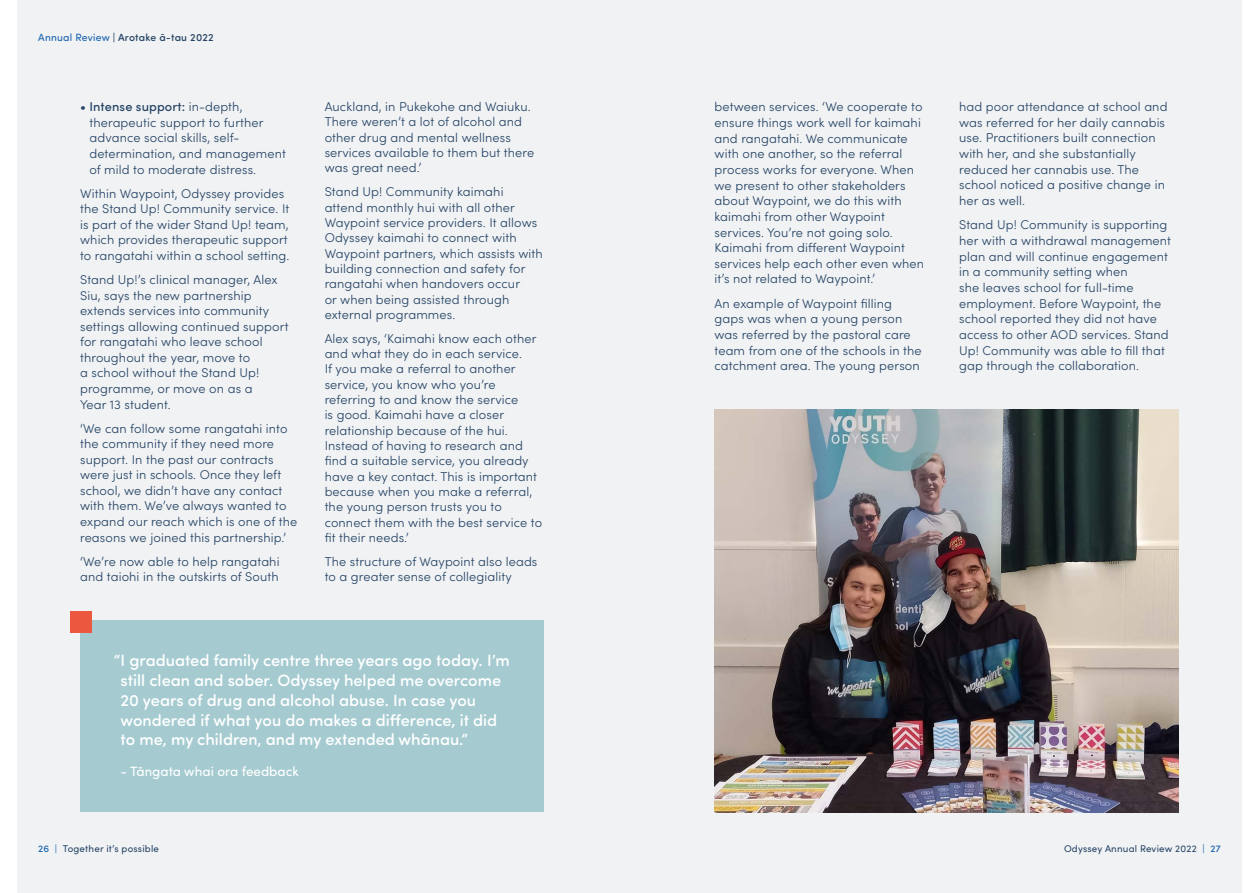
<style>
.page{position:relative;width:1259px;height:893px;background:#fff}
.page>*{position:absolute;margin:0;border:0;box-sizing:border-box;transform-origin:0 0}
.t1{font:500 16.5px/19.8px "Sofia Pro Soft";color:#fff}
.t2{font:13.5px "Sofia Pro Soft";color:#fff}
.t3{font:300 12.75px/15.6px "Sofia Pro";letter-spacing:.01em;color:#254364}
.t4{font:500 10.5px "Sofia Pro Soft";letter-spacing:.02em;color:#254364}
.t5{font:9.75px "Sofia Pro";letter-spacing:.02em;color:#254364}
.s1{font-weight:400;color:#1a64ae}
.s2{font-weight:500}
.s3{font-weight:500;color:#1a64ae}
.s4{color:#1a64ae}
</style>
<div class="page">
<div style="left:17px;top:0;width:1225px;height:893px;background:#f0f2f4"></div>
<img style="left:714px;top:409px;width:464px;height:403px">
<div style="left:81px;top:620px;width:463px;height:192px;background:#a5cbd1"></div>
<div style="left:70px;top:612px;width:21px;height:21px;background:#eb573f"></div>
<p class="t4" style="left:38px;top:30px;width:177px"><span class="s1">Annual Review</span> | Arotake ā-tau 2022</p>
<p class="t3" style="left:89px;top:98px;width:198px;text-indent:-9px"><span class="s2">• Intense support:</span> in-depth, therapeutic support to further advance social skills, self&shy;determination, and management of mild to moderate distress.</p>
<p class="t3" style="left:80px;top:185px;width:211px">Within Waypoint, Odyssey provides the Stand Up! Community service. It is part of the wider Stand Up! team, which provides therapeutic support to rangatahi within a school setting.</p>
<p class="t3" style="left:80px;top:271px;width:210px">Stand Up!’s clinical manager, Alex<br>Siu, says the new partnership extends services into community settings allowing continued support for rangatahi who leave school throughout the year, move to<br>a school without the Stand Up! programme, or move on as a<br>Year 13 student.</p>
<p class="t3" style="left:80px;top:420px;width:219px">‘We can follow some rangatahi into the community if they need more support. In the past our contracts were just in schools. Once they left school, we didn’t have any contact with them. We’ve always wanted to expand our reach which is one of the reasons we joined this partnership.’</p>
<p class="t3" style="left:80px;top:553px;width:201px">‘We’re now able to help rangatahi and taiohi in the outskirts of South</p>
<p class="t3" style="left:325px;top:98px;width:211px">Auckland, in Pukekohe and Waiuku.<br>There weren’t a lot of alcohol and other drug and mental wellness services available to them but there was great need.’</p>
<p class="t3" style="left:325px;top:183px;width:220px">Stand Up! Community kaimahi attend monthly hui with all other<br>Waypoint service providers. It allows<br>Odyssey kaimahi to connect with<br>Waypoint partners, which assists with building connection and safety for rangatahi when handovers occur<br>or when being assisted through external programmes.</p>
<p class="t3" style="left:325px;top:330px;width:219px">Alex says, ‘Kaimahi know each other and what they do in each service.<br>If you make a referral to another service, you know who you’re referring to and know the service<br>is good. Kaimahi have a closer relationship because of the hui.<br>Instead of having to research and find a suitable service, you already have a key contact. This is important because when you make a referral, the young person trusts you to connect them with the best service to fit their needs.’</p>
<p class="t3" style="left:325px;top:553px;width:214px">The structure of Waypoint also leads to a greater sense of collegiality</p>
<p class="t1" style="left:121px;top:649px;width:391px;text-indent:-7px">“I graduated family centre three years ago today. I’m still clean and sober. Odyssey helped me overcome 20 years of drug and alcohol abuse. In case you wondered if what you do makes a difference, it did to me, my children, and my extended whānau.”</p>
<p class="t2" style="left:121px;top:762px;width:180px">- Tāngata whai ora feedback</p>
<p class="t3" style="left:714px;top:98px;width:211px">between services. ‘We cooperate to ensure things work well for kaimahi and rangatahi. We communicate with one another, so the referral process works for everyone. When we present to other stakeholders about Waypoint, we do this with kaimahi from other Waypoint services. You’re not going solo.<br>Kaimahi from different Waypoint services help each other even when it’s not related to Waypoint.’</p>
<p class="t3" style="left:714px;top:295px;width:209px">An example of Waypoint filling gaps was when a young person was referred by the pastoral care team from one of the schools in the catchment area. The young person</p>
<p class="t3" style="left:959px;top:98px;width:210px">had poor attendance at school and was referred for her daily cannabis use. Practitioners built connection with her, and she substantially reduced her cannabis use. The school noticed a positive change in her as well.</p>
<p class="t3" style="left:959px;top:216px;width:213px">Stand Up! Community is supporting her with a withdrawal management plan and will continue engagement in a community setting when<br>she leaves school for full-time employment. Before Waypoint, the school reported they did not have access to other AOD services. Stand<br>Up! Community was able to fill that gap through the collaboration.</p>
<p class="t5" style="left:38px;top:841px;width:122px"><span class="s3">26</span> <span class="s4">|</span> Together it’s possible</p>
<p class="t5" style="left:1064px;top:841px;width:158px">Odyssey Annual Review 2022 <span class="s4">|</span> <span class="s3">27</span></p>
</div>
